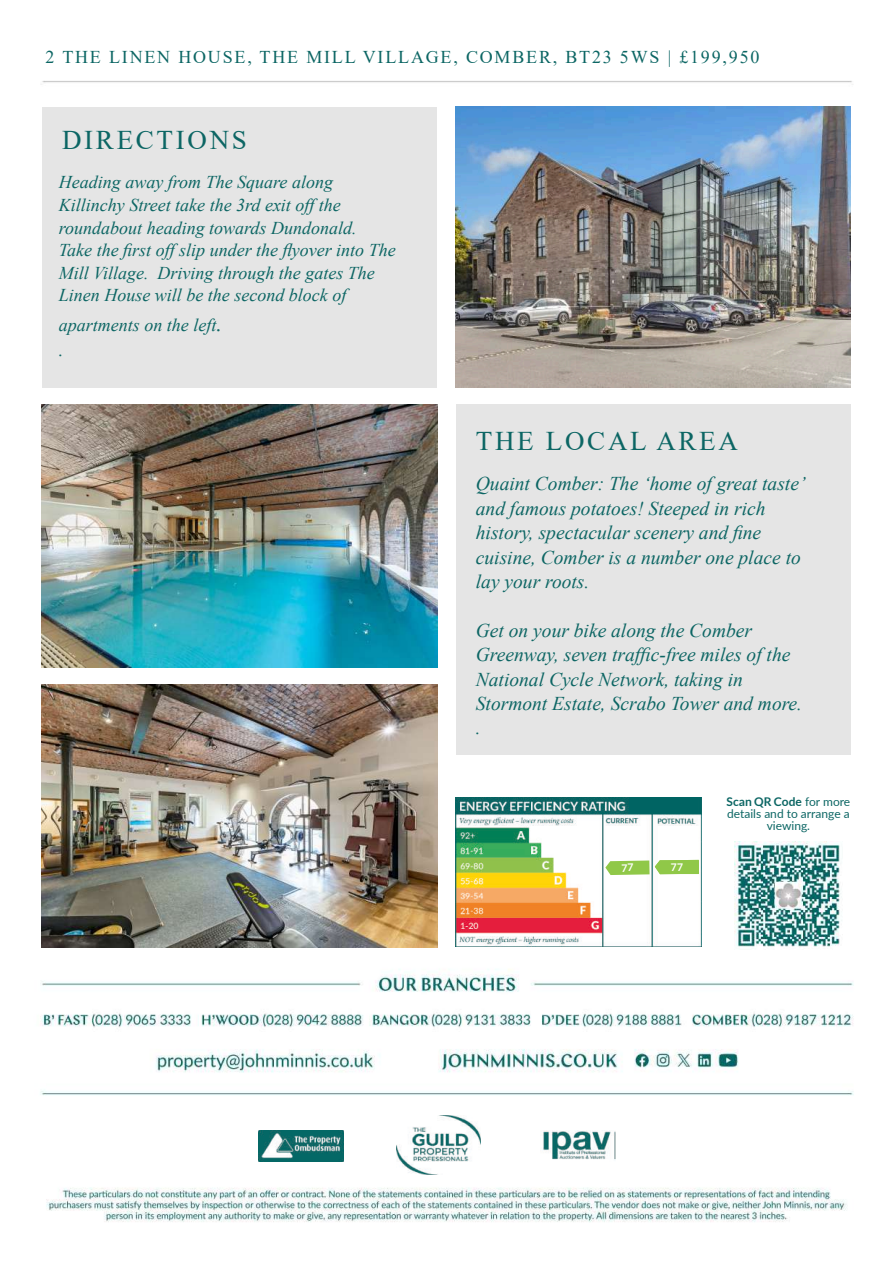
<style>
.page{position:relative;width:893px;height:1263px;background:#fff}
.page>*{position:absolute;margin:0;border:0;box-sizing:border-box;transform-origin:0 0}
.t1{font:27px "Times New Roman";letter-spacing:.1em;color:#0c6664}
.t2{font:italic 19.5px/24.5px "Times New Roman";color:#0d6664}
.t3{font:italic 18px/22.5px "Times New Roman";color:#0d6664}
.t4{font:18px "Times New Roman";letter-spacing:.1em;color:#0c6664}
.t5{font:12px/12px "Lato";color:#0c6664;text-align:center}
.t6{font:700 10.5px "Lato";color:#fff}
.s1{font-size:24px}
.s2{font-weight:700}
</style>
<div class="page">
<img style="left:40px;top:81px;width:814px;height:1141px">
<img style="left:540px;top:1130px;width:76px;height:32px">
<img style="left:258px;top:1130px;width:86px;height:32px">
<img style="left:397px;top:1115px;width:83px;height:59px">
<img style="left:734px;top:842px;width:108px;height:108px">
<img style="left:456px;top:797px;width:245px;height:149px">
<div style="left:43px;top:107px;width:394px;height:281px;background:#e5e5e5"></div>
<img style="left:456px;top:107px;width:394px;height:281px">
<img style="left:42px;top:404px;width:395px;height:264px">
<img style="left:42px;top:684px;width:395px;height:264px">
<div style="left:456px;top:404px;width:394px;height:350px;background:#e5e5e5"></div>
<svg style="left:605px;top:860px;width:94px;height:15px"></svg>
<p class="t4" style="left:46px;top:50px;width:715px">2 THE LINEN HOUSE, THE MILL VILLAGE, COMBER, BT23 5WS | £199,950</p>
<h1 class="t1" style="left:62px;top:131px;width:186px">DIRECTIONS</h1>
<p class="t3" style="left:59px;top:173px;width:338px">Heading away from The Square along Killinchy Street take the 3rd exit offthe roundabout heading towards Dundonald.<br>Take the first offslip under the flyover into The Mill Village. Driving through the gates The Linen House will be the second block of</p>
<p class="t3" style="left:59px;top:316px;width:165px">apartments on the left<span class="s1">.</span></p>
<p class="t2" style="left:59px;top:339px;width:6px">.</p>
<h1 class="t1" style="left:476px;top:432px;width:264px">THE LOCAL AREA</h1>
<p class="t2" style="left:476px;top:473px;width:331px">Quaint Comber: The ‘home of great taste’ and famous potatoes! Steeped in rich history, spectacular scenery and fine cuisine, Comber is a number one place to lay your roots.</p>
<p class="t2" style="left:476px;top:620px;width:328px">Get on your bike along the Comber<br>Greenway, seven traffic-free miles of the<br>National Cycle Network, taking in<br>Stormont Estate, Scrabo Tower and more. .</p>
<p class="t6" style="left:671px;top:862px;width:14px">77</p>
<p class="t5" style="left:727px;top:797px;width:125px"><span class="s2">Scan QR Code</span> for more details and to arrange a viewing.</p>
</div>
